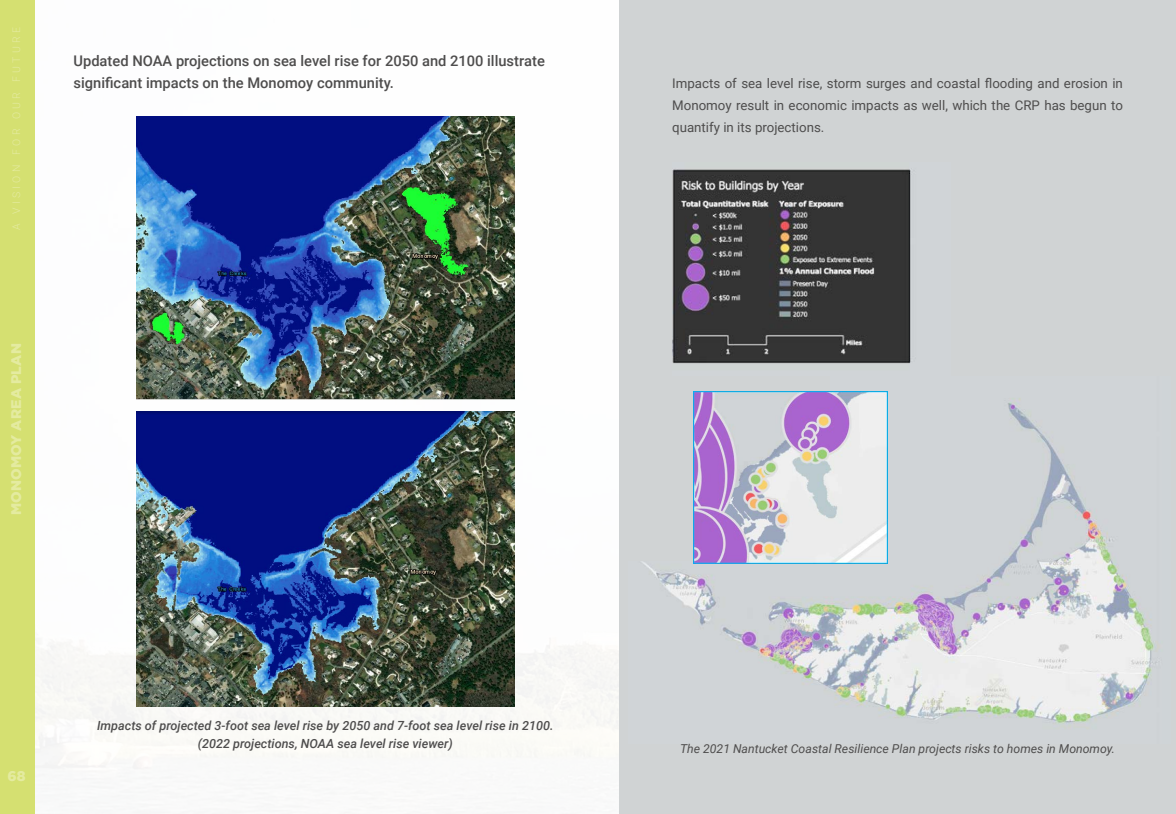
<style>
.page{position:relative;width:1176px;height:814px;background:#fff}
.page>*{position:absolute;margin:0;border:0;box-sizing:border-box;transform-origin:0 0}
.t1{font:500 14.7px/21.7px "Roboto";color:#4e4d4d}
.t2{font:900 14px "Gotham";letter-spacing:.015em;color:#e4eba0}
.t3{font:13.3px/21.7px "Roboto";color:#4e4d4d;text-align:justify}
.t4{font:italic 500 12.6px/18.2px "Roboto";color:#4e4d4d;text-align:center}
.t5{font:italic 12.25px "Roboto";color:#4e4d4d}
.t6{font:300 10.5px "Roboto";letter-spacing:.325em;color:#e4eba0}
</style>
<div class="page">
<img style="left:35px;top:116px;width:584px;height:653px">
<div style="left:619px;top:0;width:557px;height:814px;background:#d0d3d4"></div>
<img style="left:136px;top:411px;width:378px;height:295px">
<img style="left:136px;top:116px;width:378px;height:283px">
<img style="left:641px;top:391px;width:516px;height:333px">
<img style="left:672px;top:169px;width:239px;height:195px">
<div style="left:629px;top:376px;width:201px;height:184px;background:#d0d3d4"></div>
<img style="left:693px;top:391px;width:194px;height:173px">
<div style="left:0;top:0;width:35px;height:814px;background:#d5e071"></div>
<p class="t6" style="left:9px;top:230px;width:205px;rotate:-90deg">A VISION FOR OUR FUTURE</p>
<p class="t2" style="left:8px;top:515px;width:173px;rotate:-90deg">MONOMOY AREA PLAN</p>
<p class="t1" style="left:74px;top:50px;width:473px">Updated NOAA projections on sea level rise for 2050 and 2100 illustrate significant impacts on the Monomoy community.</p>
<p class="t2" style="left:7px;top:768px;width:20px">68</p>
<p class="t4" style="left:97px;top:716px;width:458px">Impacts of projected 3-foot sea level rise by 2050 and 7-foot sea level rise in 2100. (2022 projections, NOAA sea level rise viewer)</p>
<p class="t3" style="left:672px;top:72px;width:452px">Impacts of sea level rise, storm surges and coastal flooding and erosion in Monomoy result in economic impacts as well, which the CRP has begun to quantify in its projections.</p>
<p class="t5" style="left:680px;top:739px;width:437px">The 2021 Nantucket Coastal Resilience Plan projects risks to homes in Monomoy.</p>
</div>
